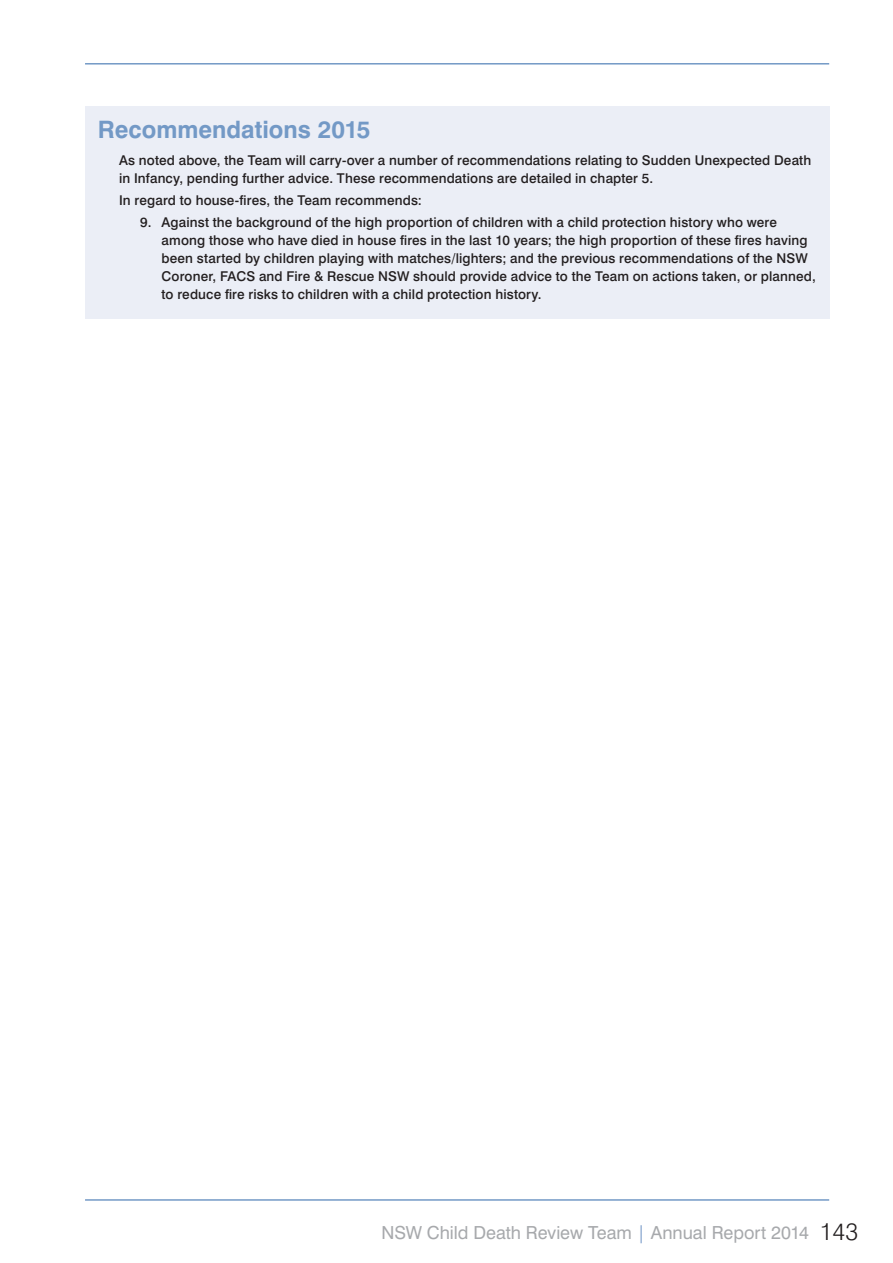
<style>
.page{position:relative;width:893px;height:1263px;background:#fff}
.page>*{position:absolute;margin:0;border:0;box-sizing:border-box;transform-origin:0 0}
.t1{font:700 24px "Swiss 721 BT";color:#7399c6}
.t2{font:18px "Swiss 721 BT";color:#a7a9ac}
.t3{font:500 13.5px/18px "Swiss 721 BT";letter-spacing:.01em;color:#231f20}
.s1{color:#8ba9d0}
.s2{font-weight:300;font-size:24px;color:#231f20}
</style>
<div class="page">
<hr style="left:85px;top:63px;width:744px;height:2px;background:#7399c6">
<hr style="left:85px;top:1199px;width:744px;height:2px;background:#7399c6">
<div style="left:85px;top:106px;width:744px;height:213px;background:#ebeef6"></div>
<h1 class="t1" style="left:98px;top:115px;width:274px">Recommendations 2015</h1>
<p class="t3" style="left:119px;top:151px;width:694px">As noted above, the Team will carry-over a number of recommendations relating to Sudden Unexpected Death in Infancy, pending further advice. These recommendations are detailed in chapter 5.</p>
<p class="t3" style="left:119px;top:191px;width:304px">In regard to house-fires, the Team recommends:</p>
<p class="t3" style="left:162px;top:213px;width:656px;text-indent:-21px">9. Against the background of the high proportion of children with a child protection history who were among those who have died in house fires in the last 10 years; the high proportion of these fires having been started by children playing with matches/lighters; and the previous recommendations of the NSW Coroner, FACS and Fire &amp; Rescue NSW should provide advice to the Team on actions taken, or planned, to reduce fire risks to children with a child protection history.</p>
<h2 class="t2" style="left:381px;top:1221px;width:478px">NSW Child Death Review Team <span class="s1">|</span> Annual Report 2014 <span class="s2">143</span></h2>
</div>
